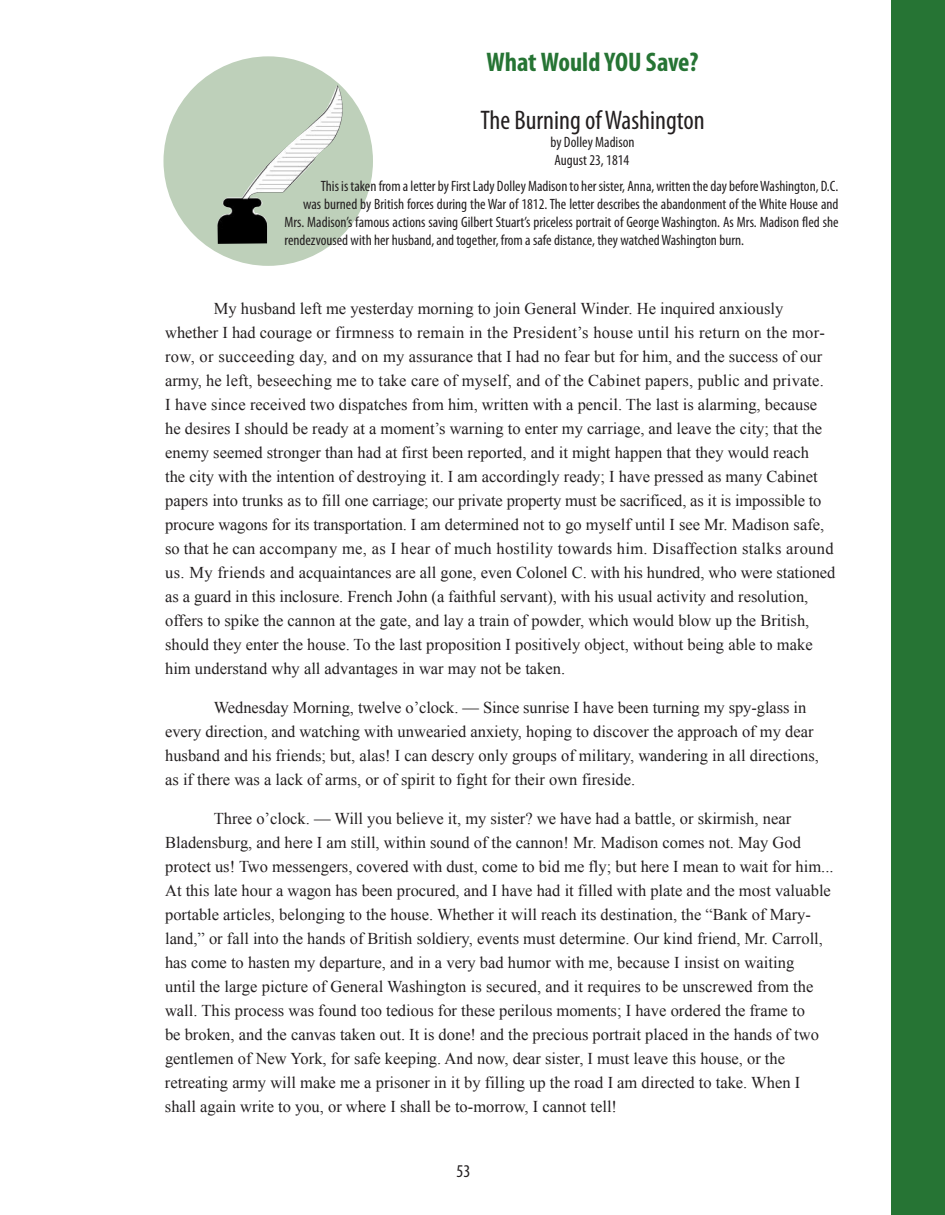
<style>
.page{position:relative;width:945px;height:1215px;background:#fff}
.page>*{position:absolute;margin:0;border:0;box-sizing:border-box;transform-origin:0 0}
.t1{font:condensed 27px "Myriad Pro";color:#231f20}
.t2{font:700 condensed 27px "Myriad Pro";color:#267434}
.t3{font:condensed 18px "Myriad Pro";color:#231f20}
.t4{font:16.5px/24px "Times New Roman";color:#231f20}
.t5{font:condensed 15px/18px "Myriad Pro";color:#231f20}
</style>
<div class="page">
<svg style="left:164px;top:56px;width:209px;height:210px"></svg>
<img style="left:217px;top:85px;width:126px;height:159px">
<div style="left:891px;top:0;width:54px;height:1215px;background:#267434"></div>
<h1 class="t2" style="left:486px;top:52px;width:214px">What Would YOU Save?</h1>
<h1 class="t1" style="left:480px;top:111px;width:226px">The Burning of Washington</h1>
<p class="t5" style="left:551px;top:135px;width:86px">by Dolley Madison<br>August 23, 1814</p>
<p class="t5" style="left:321px;top:178px;width:519px">This is taken from a letter by First Lady Dolley Madison to her sister, Anna, written the day before Washington, D.C.</p>
<p class="t5" style="left:303px;top:196px;width:537px">was burned by British forces during the War of 1812. The letter describes the abandonment of the White House and</p>
<p class="t5" style="left:284px;top:214px;width:556px">Mrs. Madison’s famous actions saving Gilbert Stuart’s priceless portrait of George Washington. As Mrs. Madison fled she</p>
<p class="t5" style="left:285px;top:232px;width:461px">rendezvoused with her husband, and together, from a safe distance, they watched Washington burn.</p>
<p class="t4" style="left:165px;top:296px;width:672px;text-indent:49px">My husband left me yesterday morning to join General Winder. He inquired anxiously whether I had courage or firmness to remain in the President’s house until his return on the mor&shy;row, or succeeding day, and on my assurance that I had no fear but for him, and the success of our army, he left, beseeching me to take care of myself, and of the Cabinet papers, public and private.<br>I have since received two dispatches from him, written with a pencil. The last is alarming, because he desires I should be ready at a moment’s warning to enter my carriage, and leave the city; that the enemy seemed stronger than had at first been reported, and it might happen that they would reach<br>the city with the intention of destroying it. I am accordingly ready; I have pressed as many Cabinet papers into trunks as to fill one carriage; our private property must be sacrificed, as it is impossible to procure wagons for its transportation. I am determined not to go myself until I see Mr. Madison safe, so that he can accompany me, as I hear of much hostility towards him. Disaffection stalks around us. My friends and acquaintances are all gone, even Colonel C. with his hundred, who were stationed as a guard in this inclosure. French John (a faithful servant), with his usual activity and resolution, offers to spike the cannon at the gate, and lay a train of powder, which would blow up the British, should they enter the house. To the last proposition I positively object, without being able to make him understand why all advantages in war may not be taken.</p>
<p class="t4" style="left:165px;top:696px;width:655px;text-indent:49px">Wednesday Morning, twelve o’clock. — Since sunrise I have been turning my spy-glass in every direction, and watching with unwearied anxiety, hoping to discover the approach of my dear husband and his friends; but, alas! I can descry only groups of military, wandering in all directions, as if there was a lack of arms, or of spirit to fight for their own fireside.</p>
<p class="t4" style="left:165px;top:807px;width:670px;text-indent:49px">Three o’clock. — Will you believe it, my sister? we have had a battle, or skirmish, near Bladensburg, and here I am still, within sound of the cannon! Mr. Madison comes not. May God protect us! Two messengers, covered with dust, come to bid me fly; but here I mean to wait for him...<br>At this late hour a wagon has been procured, and I have had it filled with plate and the most valuable portable articles, belonging to the house. Whether it will reach its destination, the “Bank of Mary&shy;land,” or fall into the hands of British soldiery, events must determine. Our kind friend, Mr. Carroll, has come to hasten my departure, and in a very bad humor with me, because I insist on waiting<br>until the large picture of General Washington is secured, and it requires to be unscrewed from the wall. This process was found too tedious for these perilous moments; I have ordered the frame to<br>be broken, and the canvas taken out. It is done! and the precious portrait placed in the hands of two gentlemen of New York, for safe keeping. And now, dear sister, I must leave this house, or the retreating army will make me a prisoner in it by filling up the road I am directed to take. When I shall again write to you, or where I shall be to-morrow, I cannot tell!</p>
<p class="t3" style="left:457px;top:1164px;width:15px">53</p>
</div>
